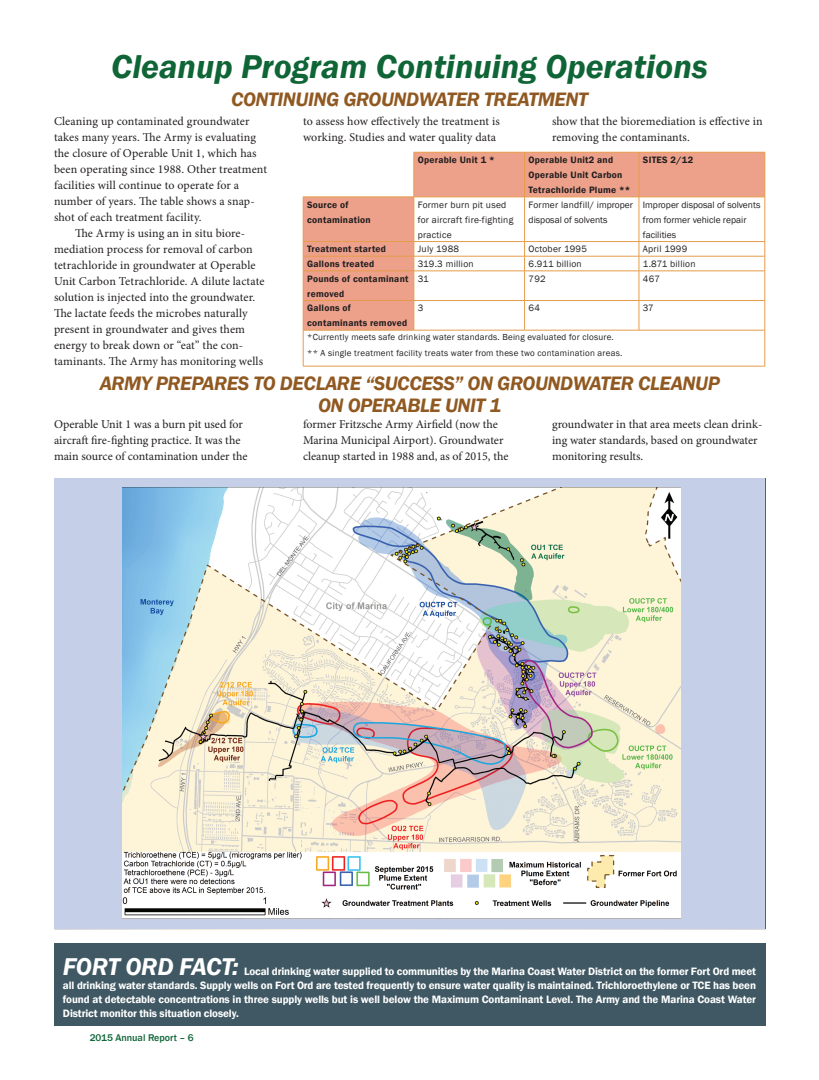
<style>
.page{position:relative;width:819px;height:1080px;background:#fff}
.page>*{position:absolute;margin:0;border:0;box-sizing:border-box;transform-origin:0 0}
.Head_30{font:italic 600 34px "Franklin Gothic";color:#0f6536}
.Head_white{font:italic 600 25px "Franklin Gothic";letter-spacing:-.015em;color:#fff}
.Head_20{font:italic 600 20px/22px "Franklin Gothic";letter-spacing:-.02em;color:#905921;text-align:center}
.Body_text_no_indent{font:12px/16px "Minion Pro";color:#231f20}
.Body_text{font:12px/16px "Minion Pro";letter-spacing:.005em;color:#231f20}
.Head_white-2{font:600 11px/14px "Franklin Gothic";letter-spacing:-.01em;color:#fff;text-align:justify}
.t1{font:500 10px "Franklin Gothic";color:#0f6536}
.t2{font:600 9.5px/15px "Franklin Gothic";letter-spacing:.025em;color:#231f20}
.t3{font:9.5px/15px "Franklin Gothic";letter-spacing:.02em;color:#231f20}
.t4{font:9.5px/15px "Franklin Gothic";color:#231f20}
.t5{font:9px "Franklin Gothic";letter-spacing:.025em;color:#231f20}
</style>
<div class="page">
<div style="left:54px;top:478px;width:712px;height:451px;background:#c6cfe8"></div>
<svg style="left:304px;top:331px;width:461px;height:35px"></svg>
<svg style="left:303px;top:152px;width:462px;height:178px"></svg>
<hr style="left:525px;top:152px;width:114px;height:1px;background:#e59c49">
<hr style="left:639px;top:152px;width:126px;height:1px;background:#e59c49">
<hr style="left:639px;top:152px;width:1px;height:45px;background:#e59c49">
<hr style="left:765px;top:152px;width:1px;height:45px;background:#e59c49">
<hr style="left:303px;top:197px;width:1px;height:44px;background:#e59c49">
<hr style="left:414px;top:197px;width:1px;height:44px;background:#e59c49">
<hr style="left:525px;top:197px;width:114px;height:1px;background:#e59c49">
<hr style="left:524px;top:197px;width:1px;height:44px;background:#e59c49">
<hr style="left:639px;top:197px;width:126px;height:1px;background:#e59c49">
<hr style="left:639px;top:197px;width:1px;height:44px;background:#e59c49">
<hr style="left:765px;top:197px;width:1px;height:44px;background:#e59c49">
<hr style="left:303px;top:241px;width:111px;height:1px;background:#e59c49">
<hr style="left:414px;top:241px;width:111px;height:1px;background:#e59c49">
<hr style="left:525px;top:241px;width:114px;height:1px;background:#e59c49">
<hr style="left:639px;top:241px;width:126px;height:1px;background:#e59c49">
<hr style="left:303px;top:256px;width:111px;height:1px;background:#e59c49">
<hr style="left:414px;top:256px;width:111px;height:1px;background:#e59c49">
<hr style="left:525px;top:256px;width:114px;height:1px;background:#e59c49">
<hr style="left:639px;top:256px;width:126px;height:1px;background:#e59c49">
<hr style="left:303px;top:271px;width:111px;height:1px;background:#e59c49">
<hr style="left:414px;top:271px;width:111px;height:1px;background:#e59c49">
<hr style="left:525px;top:271px;width:114px;height:1px;background:#e59c49">
<hr style="left:639px;top:271px;width:126px;height:1px;background:#e59c49">
<hr style="left:303px;top:300px;width:111px;height:1px;background:#e59c49">
<svg style="left:303px;top:242px;width:1px;height:88px"></svg>
<hr style="left:414px;top:300px;width:111px;height:1px;background:#e59c49">
<svg style="left:414px;top:242px;width:1px;height:88px"></svg>
<hr style="left:525px;top:300px;width:114px;height:1px;background:#e59c49">
<svg style="left:524px;top:242px;width:1px;height:88px"></svg>
<hr style="left:639px;top:300px;width:126px;height:1px;background:#e59c49">
<svg style="left:639px;top:242px;width:1px;height:88px"></svg>
<svg style="left:765px;top:242px;width:1px;height:88px"></svg>
<hr style="left:303px;top:330px;width:111px;height:1px;background:#e59c49">
<hr style="left:303px;top:330px;width:1px;height:36px;background:#e59c49">
<hr style="left:414px;top:330px;width:111px;height:1px;background:#e59c49">
<hr style="left:525px;top:330px;width:114px;height:1px;background:#e59c49">
<hr style="left:639px;top:330px;width:126px;height:1px;background:#e59c49">
<hr style="left:765px;top:330px;width:1px;height:36px;background:#e59c49">
<hr style="left:303px;top:366px;width:111px;height:1px;background:#e59c49">
<hr style="left:414px;top:366px;width:111px;height:1px;background:#e59c49">
<hr style="left:525px;top:366px;width:114px;height:1px;background:#e59c49">
<hr style="left:639px;top:366px;width:126px;height:1px;background:#e59c49">
<hr style="left:303px;top:197px;width:111px;height:1px;background:#e59c49">
<hr style="left:414px;top:152px;width:111px;height:1px;background:#e59c49">
<hr style="left:414px;top:152px;width:1px;height:45px;background:#e59c49">
<hr style="left:524px;top:152px;width:1px;height:45px;background:#e59c49">
<hr style="left:414px;top:197px;width:111px;height:1px;background:#e59c49">
<div style="left:54px;top:944px;width:711px;height:82px;background:#3f5863"></div>
<img style="left:123px;top:488px;width:557px;height:430px">
<p class="Head_30" style="left:111px;top:44px;width:598px">Cleanup Program Continuing Operations</p>
<p class="Head_20" style="left:231px;top:88px;width:358px">CONTINUING GROUNDWATER TREATMENT</p>
<p class="Body_text" style="left:303px;top:113px;width:198px">to assess how effectively the treatment is working. Studies and water quality data</p>
<p class="Body_text" style="left:552px;top:113px;width:212px">show that the bioremediation is effective in removing the contaminants.</p>
<p class="Body_text_no_indent" style="left:54px;top:113px;width:215px">Cleaning up contaminated groundwater takes many years. The Army is evaluating the closure of Operable Unit 1, which has been operating since 1988. Other treatment facilities will continue to operate for a number of years. The table shows a snap&shy;shot of each treatment facility.</p>
<p class="Body_text" style="left:54px;top:225px;width:212px;text-indent:21px">The Army is using an in situ biore&shy;mediation process for removal of carbon tetrachloride in groundwater at Operable Unit Carbon Tetrachloride. A dilute lactate solution is injected into the groundwater.<br>The lactate feeds the microbes naturally present in groundwater and gives them energy to break down or “eat” the con&shy;taminants. The Army has monitoring wells</p>
<p class="t2" style="left:418px;top:152px;width:78px">Operable Unit 1 *</p>
<p class="t2" style="left:529px;top:152px;width:103px">Operable Unit2 and<br>Operable Unit Carbon<br>Tetrachloride Plume **</p>
<p class="t2" style="left:643px;top:152px;width:52px">SITES 2/12</p>
<p class="t2" style="left:307px;top:197px;width:65px">Source of contamination</p>
<p class="t3" style="left:418px;top:197px;width:97px">Former burn pit used for aircraft fire-fighting practice</p>
<p class="t4" style="left:529px;top:197px;width:106px">Former landfill/ improper disposal of solvents</p>
<p class="t4" style="left:643px;top:197px;width:119px">Improper disposal of solvents from former vehicle repair facilities</p>
<p class="t2" style="left:307px;top:242px;width:80px">Treatment started</p>
<p class="t3" style="left:418px;top:242px;width:43px">July 1988</p>
<p class="t3" style="left:529px;top:242px;width:60px">October 1995</p>
<p class="t3" style="left:643px;top:242px;width:46px">April 1999</p>
<p class="t2" style="left:307px;top:256px;width:69px">Gallons treated</p>
<p class="t3" style="left:418px;top:256px;width:57px">319.3 million</p>
<p class="t3" style="left:529px;top:256px;width:55px">6.911 billion</p>
<p class="t3" style="left:643px;top:256px;width:54px">1.871 billion</p>
<p class="t2" style="left:307px;top:271px;width:103px">Pounds of contaminant removed</p>
<p class="t3" style="left:418px;top:271px;width:12px">31</p>
<p class="t3" style="left:529px;top:271px;width:19px">792</p>
<p class="t3" style="left:643px;top:271px;width:19px">467</p>
<p class="t2" style="left:307px;top:301px;width:101px">Gallons of contaminants removed</p>
<p class="t3" style="left:418px;top:301px;width:7px">3</p>
<p class="t3" style="left:529px;top:301px;width:13px">64</p>
<p class="t3" style="left:643px;top:301px;width:12px">37</p>
<p class="t5" style="left:307px;top:332px;width:308px">*Currently meets safe drinking water standards. Being evaluated for closure.</p>
<p class="t5" style="left:307px;top:348px;width:317px">** A single treatment facility treats water from these two contamination areas.</p>
<p class="Head_20" style="left:100px;top:373px;width:621px">ARMY PREPARES TO DECLARE “SUCCESS” ON GROUNDWATER CLEANUP<br>ON OPERABLE UNIT 1</p>
<p class="Body_text_no_indent" style="left:54px;top:416px;width:195px">Operable Unit 1 was a burn pit used for aircraft fire-fighting practice. It was the main source of contamination under the</p>
<p class="Body_text_no_indent" style="left:303px;top:416px;width:207px">former Fritzsche Army Airfield (now the<br>Marina Municipal Airport). Groundwater cleanup started in 1988 and, as of 2015, the</p>
<p class="Body_text_no_indent" style="left:552px;top:416px;width:212px">groundwater in that area meets clean drink&shy;ing water standards, based on groundwater monitoring results.</p>
<p class="Head_white" style="left:63px;top:950px;width:177px">FORT ORD FACT:</p>
<p class="Head_white-2" style="left:63px;top:964px;width:695px;text-indent:181px">Local drinking water supplied to communities by the Marina Coast Water District on the former Fort Ord meet all drinking water standards. Supply wells on Fort Ord are tested frequently to ensure water quality is maintained. Trichloroethylene or TCE has been found at detectable concentrations in three supply wells but is well below the Maximum Contaminant Level. The Army and the Marina Coast Water District monitor this situation closely.</p>
<p class="t1" style="left:90px;top:1031px;width:105px">2015 Annual Report – 6</p>
</div>
